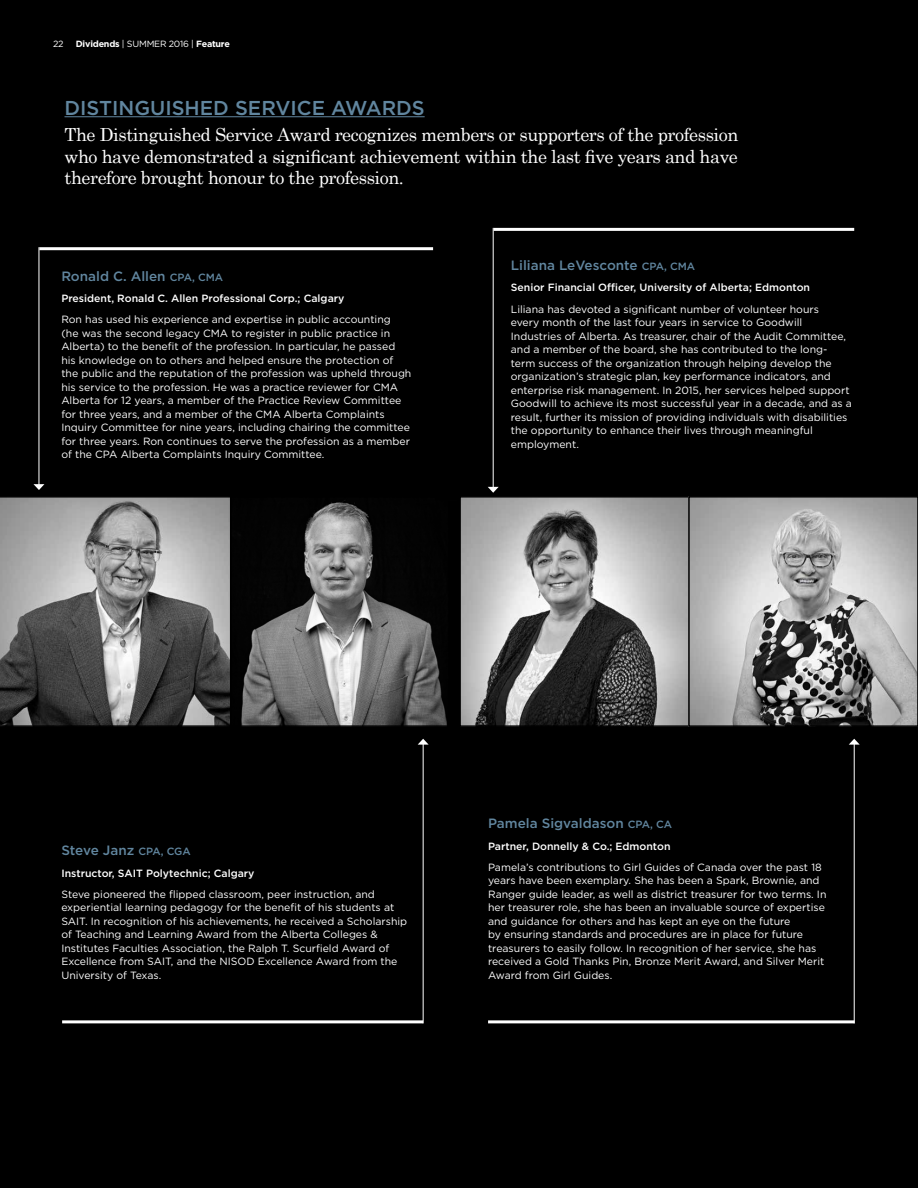
<style>
.page{position:relative;width:918px;height:1188px;background:#000}
.page>*{position:absolute;margin:0;border:0;box-sizing:border-box;transform-origin:0 0}
.t1{font:500 20.1px "Gotham";color:#61869f}
.t2{font:18px/21.6px "Century Schoolbook";letter-spacing:-.025em;color:#fff;text-align:justify}
.t3{font:500 13.5px "Gotham";color:#61869f}
.t4{font:10.5px/13.5px "Gotham";color:#fff}
.t5{font:500 10.5px "Gotham";color:#fff}
.t6{font:700 9px "Gotham";letter-spacing:-.025em;color:#fff}
.t7{font:9px "Gotham";color:#fff}
.s1{font-weight:400}
.s2{font-size:10.5px}
</style>
<div class="page">
<hr style="left:39px;top:247px;width:1px;height:238px;background:#fff">
<svg style="left:33px;top:484px;width:11px;height:6px"></svg>
<hr style="left:493px;top:228px;width:1px;height:260px;background:#fff">
<svg style="left:488px;top:487px;width:11px;height:6px"></svg>
<hr style="left:423px;top:744px;width:1px;height:279px;background:#fff">
<svg style="left:418px;top:739px;width:11px;height:6px"></svg>
<hr style="left:854px;top:744px;width:1px;height:279px;background:#fff">
<svg style="left:849px;top:739px;width:11px;height:6px"></svg>
<hr style="left:39px;top:247px;width:394px;height:3px;background:#fff">
<hr style="left:494px;top:228px;width:360px;height:3px;background:#fff">
<hr style="left:62px;top:1020px;width:361px;height:3px;background:#fff">
<hr style="left:488px;top:1020px;width:367px;height:3px;background:#fff">
<hr style="left:64px;top:116px;width:361px;height:1px;background:#61869f">
<img style="left:241px;top:499px;width:446px;height:225px">
<svg style="left:0;top:497px;width:230px;height:230px;background:#7c7c7c"></svg>
<div style="left:459px;top:496px;width:231px;height:231px;border:2px solid #000"></div>
<div style="left:230px;top:496px;width:231px;height:231px;border:2px solid #000"></div>
<svg style="left:688px;top:496px;width:229px;height:231px;background:#a1a1a1"></svg>
<svg style="left:917px;top:498px;width:1px;height:227px"></svg>
<p class="t7" style="left:53px;top:38px;width:12px">22</p>
<p class="t6" style="left:76px;top:38px;width:156px">Dividends <span class="s1">| SUMMER 2016 |</span> Feature</p>
<h1 class="t1" style="left:64px;top:94px;width:362px">DISTINGUISHED SERVICE AWARDS</h1>
<h2 class="t2" style="left:64px;top:122px;width:675px">The Distinguished Service Award recognizes members or supporters of the profession who have demonstrated a significant achievement within the last five years and have therefore brought honour to the profession.</h2>
<p class="t3" style="left:61px;top:267px;width:163px">Ronald C. Allen <span class="s2">CPA, CMA</span></p>
<p class="t5" style="left:61px;top:291px;width:285px">President, Ronald C. Allen Professional Corp.; Calgary</p>
<p class="t4" style="left:61px;top:313px;width:352px">Ron has used his experience and expertise in public accounting<br>(he was the second legacy CMA to register in public practice in Alberta) to the benefit of the profession. In particular, he passed his knowledge on to others and helped ensure the protection of the public and the reputation of the profession was upheld through his service to the profession. He was a practice reviewer for CMA Alberta for 12 years, a member of the Practice Review Committee for three years, and a member of the CMA Alberta Complaints Inquiry Committee for nine years, including chairing the committee for three years. Ron continues to serve the profession as a member of the CPA Alberta Complaints Inquiry Committee.</p>
<p class="t3" style="left:511px;top:256px;width:186px">Liliana LeVesconte <span class="s2">CPA, CMA</span></p>
<p class="t5" style="left:511px;top:281px;width:301px">Senior Financial Officer, University of Alberta; Edmonton</p>
<p class="t4" style="left:511px;top:302px;width:343px">Liliana has devoted a significant number of volunteer hours<br>every month of the last four years in service to Goodwill Industries of Alberta. As treasurer, chair of the Audit Committee, and a member of the board, she has contributed to the long&shy;term success of the organization through helping develop the organization’s strategic plan, key performance indicators, and enterprise risk management. In 2015, her services helped support Goodwill to achieve its most successful year in a decade, and as a result, further its mission of providing individuals with disabilities the opportunity to enhance their lives through meaningful employment.</p>
<p class="t3" style="left:61px;top:842px;width:131px">Steve Janz <span class="s2">CPA, CGA</span></p>
<p class="t5" style="left:61px;top:866px;width:195px">Instructor, SAIT Polytechnic; Calgary</p>
<p class="t4" style="left:61px;top:887px;width:347px">Steve pioneered the flipped classroom, peer instruction, and experiential learning pedagogy for the benefit of his students at SAIT. In recognition of his achievements, he received a Scholarship of Teaching and Learning Award from the Alberta Colleges &amp; Institutes Faculties Association, the Ralph T. Scurfield Award of Excellence from SAIT, and the NISOD Excellence Award from the University of Texas.</p>
<p class="t3" style="left:488px;top:815px;width:186px">Pamela Sigvaldason <span class="s2">CPA, CA</span></p>
<p class="t5" style="left:488px;top:839px;width:184px">Partner, Donnelly &amp; Co.; Edmonton</p>
<p class="t4" style="left:488px;top:860px;width:340px">Pamela’s contributions to Girl Guides of Canada over the past 18 years have been exemplary. She has been a Spark, Brownie, and Ranger guide leader, as well as district treasurer for two terms. In her treasurer role, she has been an invaluable source of expertise and guidance for others and has kept an eye on the future<br>by ensuring standards and procedures are in place for future treasurers to easily follow. In recognition of her service, she has received a Gold Thanks Pin, Bronze Merit Award, and Silver Merit Award from Girl Guides.</p>
</div>
